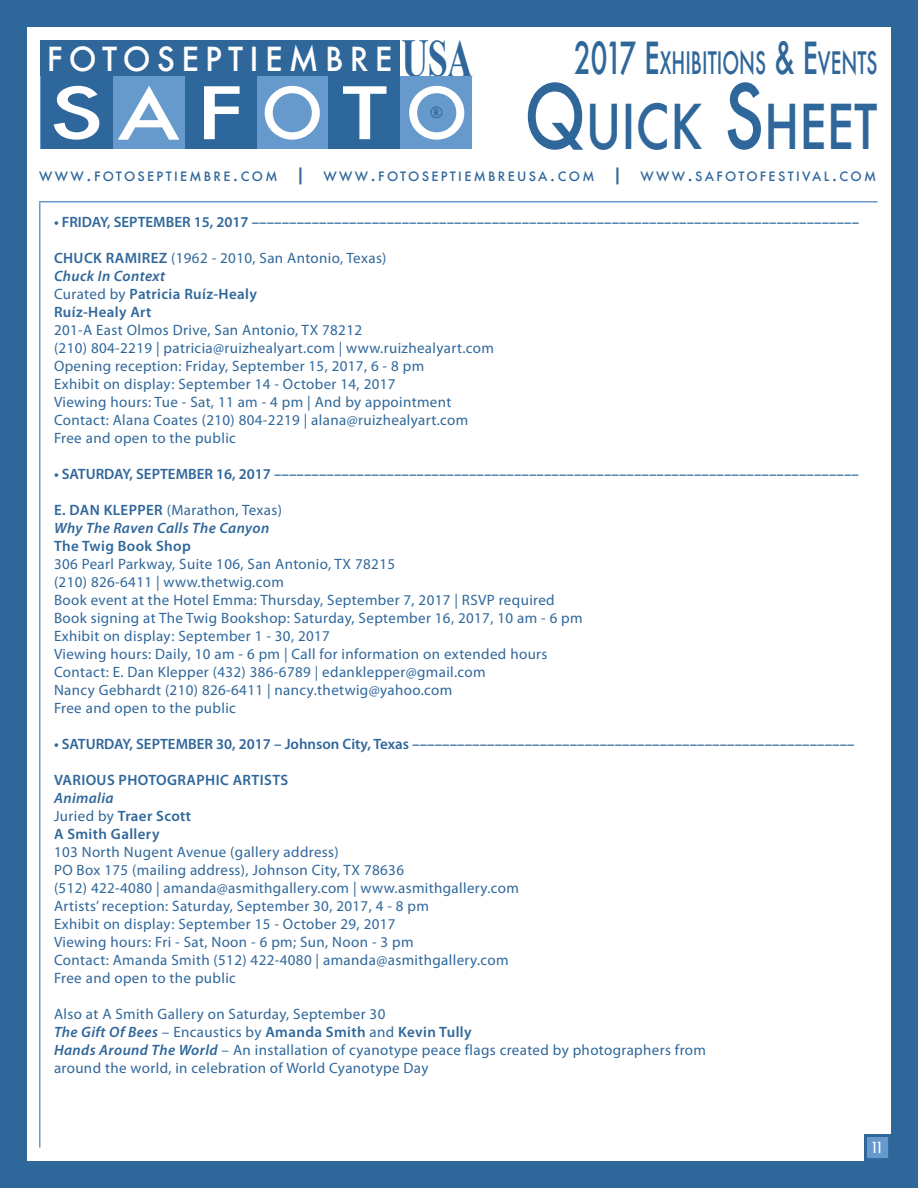
<style>
.page{position:relative;width:918px;height:1188px;background:#2f679b}
.page>*{position:absolute;margin:0;border:0;box-sizing:border-box;transform-origin:0 0}
.t1{font:500 68.85px "Futura";color:#fff;scale:1.37 1}
.t2{font:500 60.3px "Futura";color:#2f679b;scale:.8 1}
.t3{font:500 32.4px "Futura";letter-spacing:.2em;color:#fff;scale:.96 1}
.t4{font:500 30.3px "Futura";color:#2f679b;scale:.63 1}
.t5{font:15px/18px "Myriad Pro";letter-spacing:.025em;color:#2f679b}
.t6{font:600 15px "Myriad Pro";color:#2f679b}
.t7{font:600 15px "Myriad Pro";letter-spacing:.02em;color:#2f679b}
.t8{font:italic 600 15px "Myriad Pro";letter-spacing:.025em;color:#2f679b}
.t9{font:500 condensed 15px "Futura";color:#fff}
.t10{font:500 15px "Futura";color:#2e679b}
.t11{font:500 12.6px "Futura";letter-spacing:.18em;color:#2f679b}
.s1{font-family:"Times New Roman";font-weight:700;font-size:53.25px;color:#2f679b}
.s2{font-family:"Times New Roman";font-weight:700;font-size:52.05px;color:#2f679b}
.s3{font-family:"Times New Roman";font-weight:700;font-size:53.4px;color:#2f679b}
.s4{font-size:67.35px}
.s5{font-size:70.2px}
.s6{font-size:43.2px}
.s7{font-size:86.25px}
.s8{font-size:18px}
.s9{font-weight:600}
.s10{font-weight:400}
.s11{font-style:italic}
.s12{font-weight:600;font-style:italic}
</style>
<div class="page">
<div style="left:27px;top:27px;width:864px;height:1134px;background:#fff"></div>
<div style="left:40px;top:40px;width:360px;height:36px;background:#2f679b"></div>
<div style="left:41px;top:76px;width:431px;height:72px;background:#69c"></div>
<div style="left:41px;top:76px;width:72px;height:72px;background:#2e679b"></div>
<div style="left:185px;top:76px;width:71px;height:72px;background:#2e679b"></div>
<div style="left:328px;top:76px;width:72px;height:72px;background:#2e679b"></div>
<hr style="left:39px;top:202px;width:1px;height:946px;background:#69c">
<hr style="left:39px;top:201px;width:838px;height:1px;background:#69c">
<div style="left:864px;top:1134px;width:27px;height:27px;background:#69c;border:3px solid #2f679b"></div>
<h3 class="t3" style="left:47px;top:36px;width:445px">FOTOSEPTIEMBRE<span class="s1">U</span><span class="s2">S</span><span class="s3">A</span></h3>
<h1 class="t1" style="left:49px;top:66px;width:308px">S<span class="s4">A</span><span class="s5">F</span>O<span class="s5">T</span>O</h1>
<p class="t4" style="left:574px;top:42px;width:483px"><span class="s6">2017 E</span>XHIBITIONS <span class="s6">&amp; E</span>VENTS</p>
<p class="t2" style="left:524px;top:85px;width:443px"><span class="s7">Q</span>UICK <span class="s7">S</span>HEET</p>
<p class="t11" style="left:39px;top:167px;width:838px">WWW<span class="s8">.</span>FOTOSE PTIE MBRE <span class="s8">.</span>COM <span class="s8">|</span> WWW<span class="s8">.</span>FOTOSE PTIE MBRE USA<span class="s8">.</span>COM <span class="s8">|</span> WWW<span class="s8">.</span>SAFOTOFE STIVAL<span class="s8">.</span>COM</p>
<p class="t10" style="left:430px;top:102px;width:14px">®</p>
<p class="t6" style="left:54px;top:213px;width:807px">• FRIDAY, SEPTEMBER 15, 2017 –––––––––––––––––––––––––––––––––––––––––––––––––––––––––––––––––––––––––––––––––</p>
<p class="t5" style="left:54px;top:249px;width:334px"><span class="s9">CHUCK RAMIREZ</span> (1962 - 2010, San Antonio, Texas)</p>
<p class="t8" style="left:54px;top:267px;width:113px">Chuck In Context</p>
<p class="t7" style="left:54px;top:285px;width:204px"><span class="s10">Curated by</span> Patricia Ruíz-Healy</p>
<p class="t7" style="left:54px;top:303px;width:99px">Ruíz-Healy Art</p>
<p class="t5" style="left:54px;top:321px;width:310px">201-A East Olmos Drive, San Antonio, TX 78212</p>
<p class="t5" style="left:54px;top:339px;width:442px">(210) 804-2219 | patricia@ruizhealyart.com | www.ruizhealyart.com</p>
<p class="t5" style="left:54px;top:357px;width:372px">Opening reception: Friday, September 15, 2017, 6 - 8 pm</p>
<p class="t5" style="left:54px;top:375px;width:343px">Exhibit on display: September 14 - October 14, 2017</p>
<p class="t5" style="left:54px;top:393px;width:399px">Viewing hours: Tue - Sat, 11 am - 4 pm | And by appointment</p>
<p class="t5" style="left:54px;top:411px;width:416px">Contact: Alana Coates (210) 804-2219 | alana@ruizhealyart.com</p>
<p class="t5" style="left:54px;top:429px;width:183px">Free and open to the public</p>
<p class="t6" style="left:54px;top:465px;width:807px">• SATURDAY, SEPTEMBER 16, 2017 ––––––––––––––––––––––––––––––––––––––––––––––––––––––––––––––––––––––––––––––</p>
<p class="t5" style="left:54px;top:501px;width:230px"><span class="s9">E. DAN KLEPPER</span> (Marathon, Texas)</p>
<p class="t8" style="left:54px;top:519px;width:217px">Why The Raven Calls The Canyon</p>
<p class="t7" style="left:54px;top:537px;width:138px">The Twig Book Shop</p>
<p class="t5" style="left:54px;top:555px;width:343px">306 Pearl Parkway, Suite 106, San Antonio, TX 78215</p>
<p class="t5" style="left:54px;top:573px;width:231px">(210) 826-6411 | www.thetwig.com</p>
<p class="t5" style="left:54px;top:591px;width:502px">Book event at the Hotel Emma: Thursday, September 7, 2017 | RSVP required</p>
<p class="t5" style="left:54px;top:609px;width:530px">Book signing at The Twig Bookshop: Saturday, September 16, 2017, 10 am - 6 pm</p>
<p class="t5" style="left:54px;top:627px;width:277px">Exhibit on display: September 1 - 30, 2017</p>
<p class="t5" style="left:54px;top:645px;width:495px">Viewing hours: Daily, 10 am - 6 pm | Call for information on extended hours</p>
<p class="t5" style="left:54px;top:663px;width:433px">Contact: E. Dan Klepper (432) 386-6789 | edanklepper@gmail.com</p>
<p class="t5" style="left:54px;top:681px;width:400px">Nancy Gebhardt (210) 826-6411 | nancy.thetwig@yahoo.com</p>
<p class="t5" style="left:54px;top:699px;width:183px">Free and open to the public</p>
<p class="t6" style="left:54px;top:735px;width:802px">• SATURDAY, SEPTEMBER 30, 2017 – Johnson City, Texas –––––––––––––––––––––––––––––––––––––––––––––––––––––––––––</p>
<p class="t7" style="left:54px;top:771px;width:236px">VARIOUS PHOTOGRAPHIC ARTISTS</p>
<p class="t8" style="left:54px;top:789px;width:61px">Animalia</p>
<p class="t7" style="left:54px;top:807px;width:139px"><span class="s10">Juried by</span> Traer Scott</p>
<p class="t7" style="left:54px;top:825px;width:107px">A Smith Gallery</p>
<p class="t5" style="left:54px;top:843px;width:352px">103 North Nugent Avenue (gallery address)<br>PO Box 175 (mailing address), Johnson City, TX 78636</p>
<p class="t5" style="left:54px;top:879px;width:467px">(512) 422-4080 | amanda@asmithgallery.com | www.asmithgallery.com</p>
<p class="t5" style="left:54px;top:897px;width:376px">Artists’ reception: Saturday, September 30, 2017, 4 - 8 pm</p>
<p class="t5" style="left:54px;top:915px;width:343px">Exhibit on display: September 15 - October 29, 2017</p>
<p class="t5" style="left:54px;top:933px;width:361px">Viewing hours: Fri - Sat, Noon - 6 pm; Sun, Noon - 3 pm</p>
<p class="t5" style="left:54px;top:951px;width:456px">Contact: Amanda Smith (512) 422-4080 | amanda@asmithgallery.com<br>Free and open to the public</p>
<p class="t5" style="left:54px;top:1005px;width:333px">Also at A Smith Gallery on Saturday, September 30</p>
<p class="t7" style="left:54px;top:1023px;width:419px"><span class="s11">The Gift Of Bees</span> <span class="s10">– Encaustics by</span> Amanda Smith <span class="s10">and</span> Kevin Tully</p>
<p class="t5" style="left:54px;top:1041px;width:653px"><span class="s12">Hands Around The World</span> – An installation of cyanotype peace flags created by photographers from around the world, in celebration of World Cyanotype Day</p>
<p class="t9" style="left:872px;top:1138px;width:13px">11</p>
</div>
